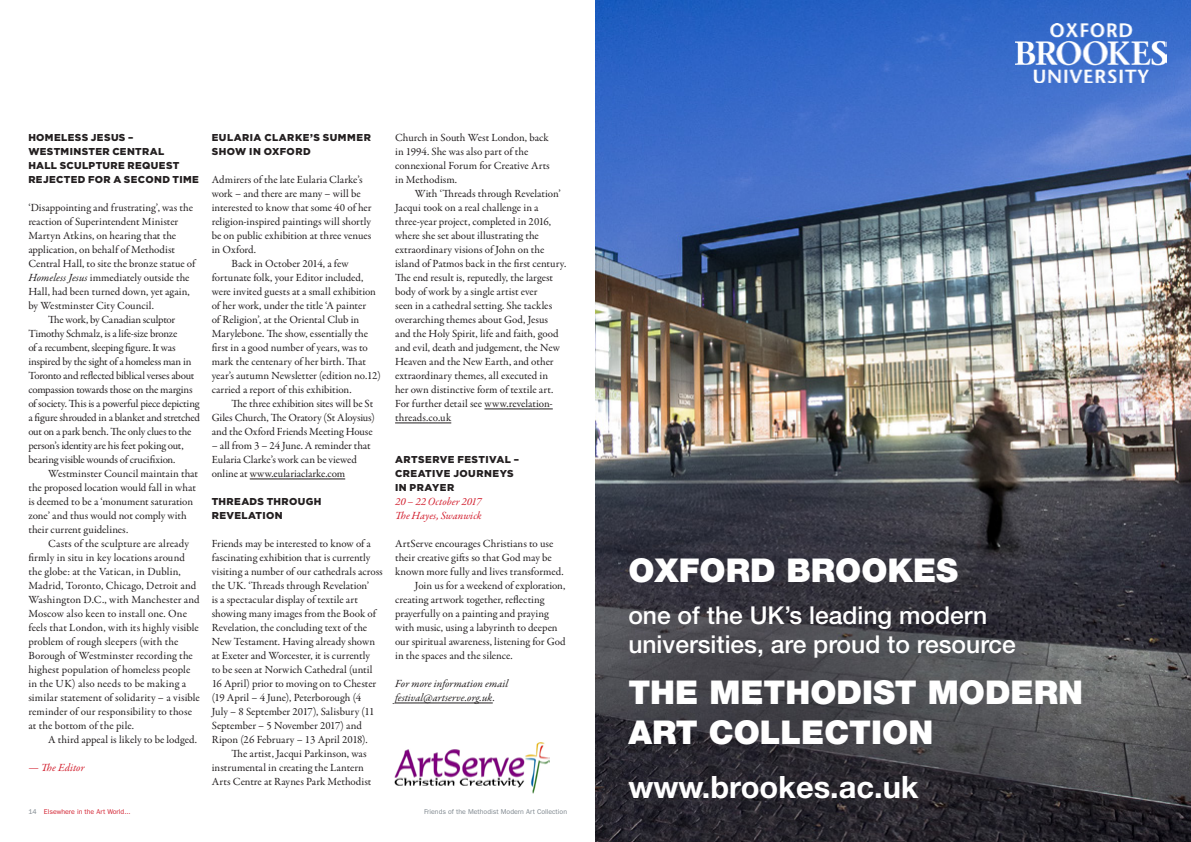
<style>
.page{position:relative;width:1191px;height:842px;background:#fff}
.page>*{position:absolute;margin:0;border:0;box-sizing:border-box;transform-origin:0 0}
.t1{font:900 32.8px/39.4px "Helvetica Neue LT Std";color:#fff}
.t2{font:900 32.8px "Helvetica Neue";color:#fff}
.t3{font:700 30.8px "Helvetica Neue LT Std";color:#fff}
.t4{font:500 24.6px/29.6px "Helvetica Neue LT";color:#fff}
._3_-_Para_2{font:11px/14px "Garamond Premr Pro";color:#231f20}
._3_-_Para_1{font:11px/14px "Garamond Premr Pro";color:#231f20}
._3_-_Para_2-2{font:11px/14px "Garamond Premr Pro";letter-spacing:-.02em;color:#231f20}
._5_-_sign_off{font:italic 11px/14px "Garamond Premr Pro";letter-spacing:.005em;color:#231f20}
._2_-_Feature_Title_S{font:italic 11px/14px "Garamond Premr Pro";color:#d2202f}
._3_-_Author{font:italic 11px "Garamond Premr Pro";letter-spacing:.005em;color:#d2202f}
._2_-_Feature_Title_S-2{font:900 10px/14px "Gotham";letter-spacing:.04em;color:#231f20}
.t5{font:7px "ITC Franklin Gothic Std";color:#7d868d}
.t6{font:7px "ITC Franklin Gothic Std";color:#d2202f}
.s1{font-style:italic}
.s2{color:#7d868d}
</style>
<div class="page">
<img style="left:395px;top:742px;width:155px;height:52px">
<img style="left:595px;top:0;width:596px;height:842px">
<img style="left:1016px;top:23px;width:150px;height:60px">
<hr style="left:250px;top:479px;width:95px;height:1px;background:#231f20">
<hr style="left:484px;top:409px;width:69px;height:1px;background:#231f20">
<hr style="left:395px;top:423px;width:56px;height:1px;background:#231f20">
<hr style="left:395px;top:703px;width:98px;height:1px;background:#231f20">
<p class="_2_-_Feature_Title_S-2" style="left:28px;top:131px;width:172px">HOMELESS JESUS –<br>WESTMINSTER CENTRAL<br>HALL SCULPTURE REQUEST<br>REJECTED FOR A SECOND TIME</p>
<p class="_3_-_Para_1" style="left:28px;top:201px;width:168px">‘Disappointing and frustrating’, was the reaction of Superintendent Minister Martyn Atkins, on hearing that the application, on behalf of Methodist Central Hall, to site the bronze statue of <span class="s1">Homeless Jesus</span> immediately outside the Hall, had been turned down, yet again, by Westminster City Council.</p>
<p class="_3_-_Para_2-2" style="left:28px;top:313px;width:173px;text-indent:20px">The work, by Canadian sculptor Timothy Schmalz, is a life-size bronze<br>of a recumbent, sleeping figure. It was inspired by the sight of a homeless man in Toronto and reflected biblical verses about compassion towards those on the margins of society. This is a powerful piece depicting a figure shrouded in a blanket and stretched out on a park bench. The only clues to the person’s identity are his feet poking out, bearing visible wounds of crucifixion.</p>
<p class="_3_-_Para_2" style="left:28px;top:467px;width:171px;text-indent:20px">Westminster Council maintain that the proposed location would fall in what is deemed to be a ‘monument saturation zone’ and thus would not comply with their current guidelines.</p>
<p class="_3_-_Para_2" style="left:28px;top:537px;width:173px;text-indent:20px">Casts of the sculpture are already firmly in situ in key locations around the globe: at the Vatican, in Dublin, Madrid, Toronto, Chicago, Detroit and Washington D.C., with Manchester and Moscow also keen to install one. One feels that London, with its highly visible problem of rough sleepers (with the Borough of Westminster recording the highest population of homeless people in the UK) also needs to be making a similar statement of solidarity – a visible reminder of our responsibility to those at the bottom of the pile.</p>
<p class="_3_-_Para_2" style="left:48px;top:733px;width:150px">A third appeal is likely to be lodged.</p>
<p class="_3_-_Author" style="left:28px;top:761px;width:58px">— The Editor</p>
<p class="_2_-_Feature_Title_S-2" style="left:212px;top:131px;width:161px">EULARIA CLARKE’S SUMMER<br>SHOW IN OXFORD</p>
<p class="_3_-_Para_1" style="left:212px;top:173px;width:161px">Admirers of the late Eularia Clarke’s work – and there are many – will be interested to know that some 40 of her religion-inspired paintings will shortly be on public exhibition at three venues in Oxford.</p>
<p class="_3_-_Para_2" style="left:212px;top:257px;width:170px;text-indent:20px">Back in October 2014, a few fortunate folk, your Editor included, were invited guests at a small exhibition of her work, under the title ‘A painter<br>of Religion’, at the Oriental Club in Marylebone. The show, essentially the first in a good number of years, was to mark the centenary of her birth. That year’s autumn Newsletter (edition no.12) carried a report of this exhibition.</p>
<p class="_3_-_Para_2" style="left:212px;top:397px;width:165px;text-indent:20px">The three exhibition sites will be St<br>Giles Church, The Oratory (St Aloysius) and the Oxford Friends Meeting House</p>
<p class="_3_-_Para_2" style="left:212px;top:439px;width:160px">– all from 3 – 24 June. A reminder that<br>Eularia Clarke’s work can be viewed online at www.eulariaclarke.com</p>
<p class="_2_-_Feature_Title_S-2" style="left:212px;top:495px;width:111px">THREADS THROUGH<br>REVELATION</p>
<p class="_3_-_Para_1" style="left:212px;top:537px;width:173px">Friends may be interested to know of a fascinating exhibition that is currently visiting a number of our cathedrals across the UK. ‘Threads through Revelation’<br>is a spectacular display of textile art showing many images from the Book of Revelation, the concluding text of the New Testament. Having already shown at Exeter and Worcester, it is currently<br>to be seen at Norwich Cathedral (until 16 April) prior to moving on to Chester (19 April – 4 June), Peterborough (4<br>July – 8 September 2017), Salisbury (11<br>September – 5 November 2017) and Ripon (26 February – 13 April 2018).</p>
<p class="_3_-_Para_2" style="left:212px;top:747px;width:161px;text-indent:20px">The artist, Jacqui Parkinson, was instrumental in creating the Lantern<br>Arts Centre at Raynes Park Methodist</p>
<p class="_3_-_Para_2" style="left:395px;top:131px;width:156px">Church in South West London, back in 1994. She was also part of the connexional Forum for Creative Arts in Methodism.</p>
<p class="_3_-_Para_2" style="left:395px;top:187px;width:173px;text-indent:20px">With ‘Threads through Revelation’ Jacqui took on a real challenge in a three-year project, completed in 2016, where she set about illustrating the extraordinary visions of John on the island of Patmos back in the first century.<br>The end result is, reputedly, the largest body of work by a single artist ever<br>seen in a cathedral setting. She tackles overarching themes about God, Jesus and the Holy Spirit, life and faith, good and evil, death and judgement, the New Heaven and the New Earth, and other extraordinary themes, all executed in<br>her own distinctive form of textile art.<br>For further detail see www.revelation&shy;threads.co.uk</p>
<p class="_2_-_Feature_Title_S-2" style="left:395px;top:453px;width:125px">ARTSERVE FESTIVAL –<br>CREATIVE JOURNEYS<br>IN PRAYER</p>
<p class="_2_-_Feature_Title_S" style="left:395px;top:496px;width:88px">20 – 22 October 2017<br>The Hayes, Swanwick</p>
<p class="_3_-_Para_1" style="left:395px;top:537px;width:170px">ArtServe encourages Christians to use their creative gifts so that God may be known more fully and lives transformed.</p>
<p class="_3_-_Para_2" style="left:395px;top:579px;width:172px;text-indent:20px">Join us for a weekend of exploration, creating artwork together, reflecting prayerfully on a painting and praying with music, using a labyrinth to deepen our spiritual awareness, listening for God in the spaces and the silence.</p>
<p class="_5_-_sign_off" style="left:395px;top:678px;width:115px">For more information email festival@artserve.org.uk.</p>
<p class="t6" style="left:28px;top:807px;width:104px"><span class="s2">14</span> Elsewhere in the Art World...</p>
<p class="t5" style="left:424px;top:807px;width:145px">Friends of the Methodist Modern Art Collection</p>
<p class="t2" style="left:628px;top:551px;width:331px">OXFORD BROOKES</p>
<p class="t4" style="left:628px;top:600px;width:389px">one of the UK’s leading modern universities, are proud to resource</p>
<p class="t1" style="left:628px;top:673px;width:456px">THE METHODIST MODERN<br>ART COLLECTION</p>
<p class="t3" style="left:628px;top:768px;width:292px">www.brookes.ac.uk</p>
</div>
